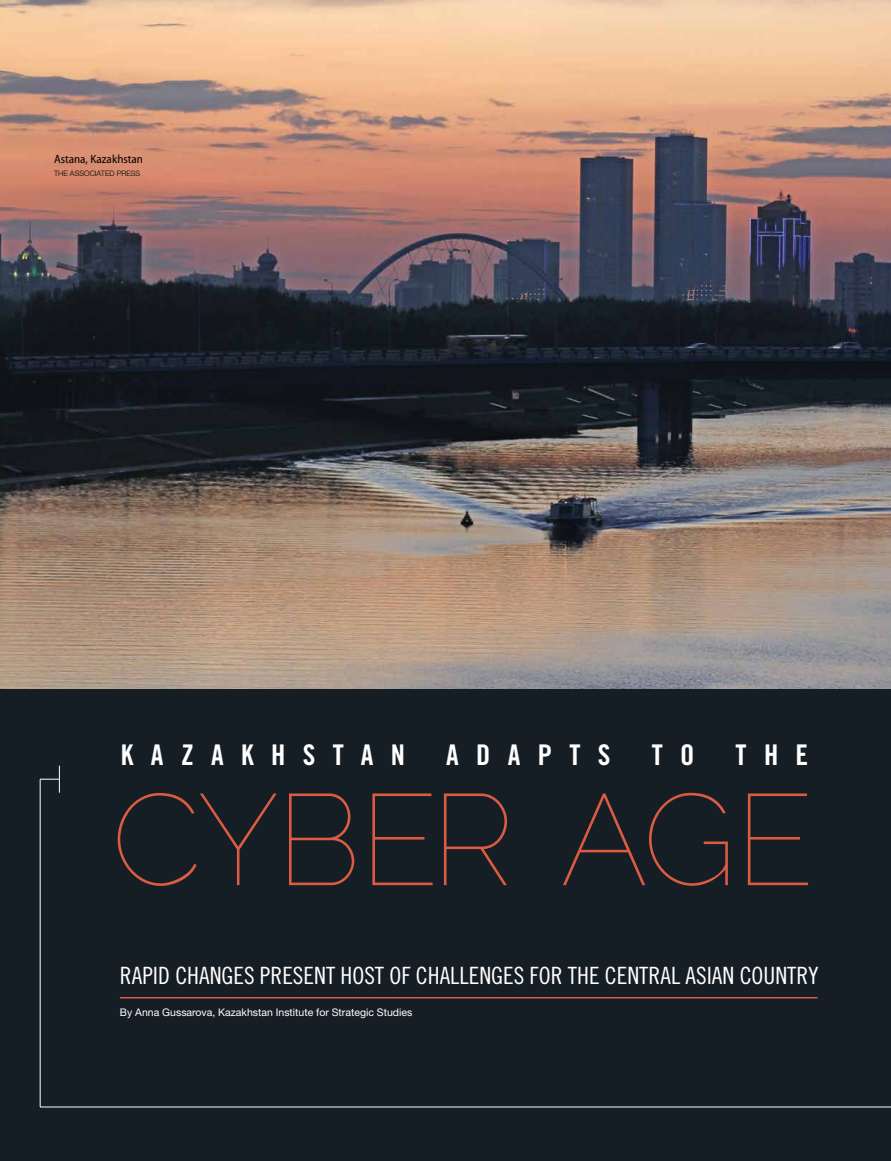
<style>
.page{position:relative;width:891px;height:1161px;background:#161e25}
.page>*{position:absolute;margin:0;border:0;box-sizing:border-box;transform-origin:0 0}
.t1{font:100 129.15px "Raleway";letter-spacing:.005em;color:#db5c42}
.t2{font:28.5px "Trade Gothic LT Std Bd Cn 20";letter-spacing:.61em;color:#fff}
.t3{font:23.85px "Trade Gothic LT Std Cn 18";color:#fff}
.t4{font:semi-condensed 12px "Myriad Pro";color:#000}
.t5{font:10.5px "Helvetica Neue LT Std";color:#fff}
.t6{font:300 7.5px "Helvetica Neue LT Std";color:#000}
</style>
<div class="page">
<img style="left:0;top:0;width:891px;height:688px">
<svg style="left:40px;top:766px;width:20px;height:27px"></svg>
<hr style="left:40px;top:779px;width:1px;height:328px;background:#fff">
<hr style="left:40px;top:1107px;width:851px;height:1px;background:#fff">
<hr style="left:120px;top:997px;width:698px;height:1px;background:#db5c42">
<p class="t4" style="left:54px;top:152px;width:91px">Astana, Kazakhstan</p>
<p class="t6" style="left:54px;top:169px;width:88px">THE ASSOCIATED PRESS</p>
<p class="t2" style="left:121px;top:738px;width:286px">KAZAKHSTAN</p>
<p class="t2" style="left:446px;top:738px;width:166px">ADAPTS</p>
<p class="t2" style="left:652px;top:738px;width:44px">T O</p>
<p class="t2" style="left:736px;top:738px;width:74px">THE</p>
<h1 class="t1" style="left:111px;top:767px;width:698px">CYBER AGE</h1>
<p class="t3" style="left:120px;top:962px;width:700px">RAPID CHANGES PRESENT HOST OF CHALLENGES FOR THE CENTRAL ASIAN COUNTRY</p>
<p class="t5" style="left:120px;top:1006px;width:294px">By Anna Gussarova, Kazakhstan Institute for Strategic Studies</p>
</div>
